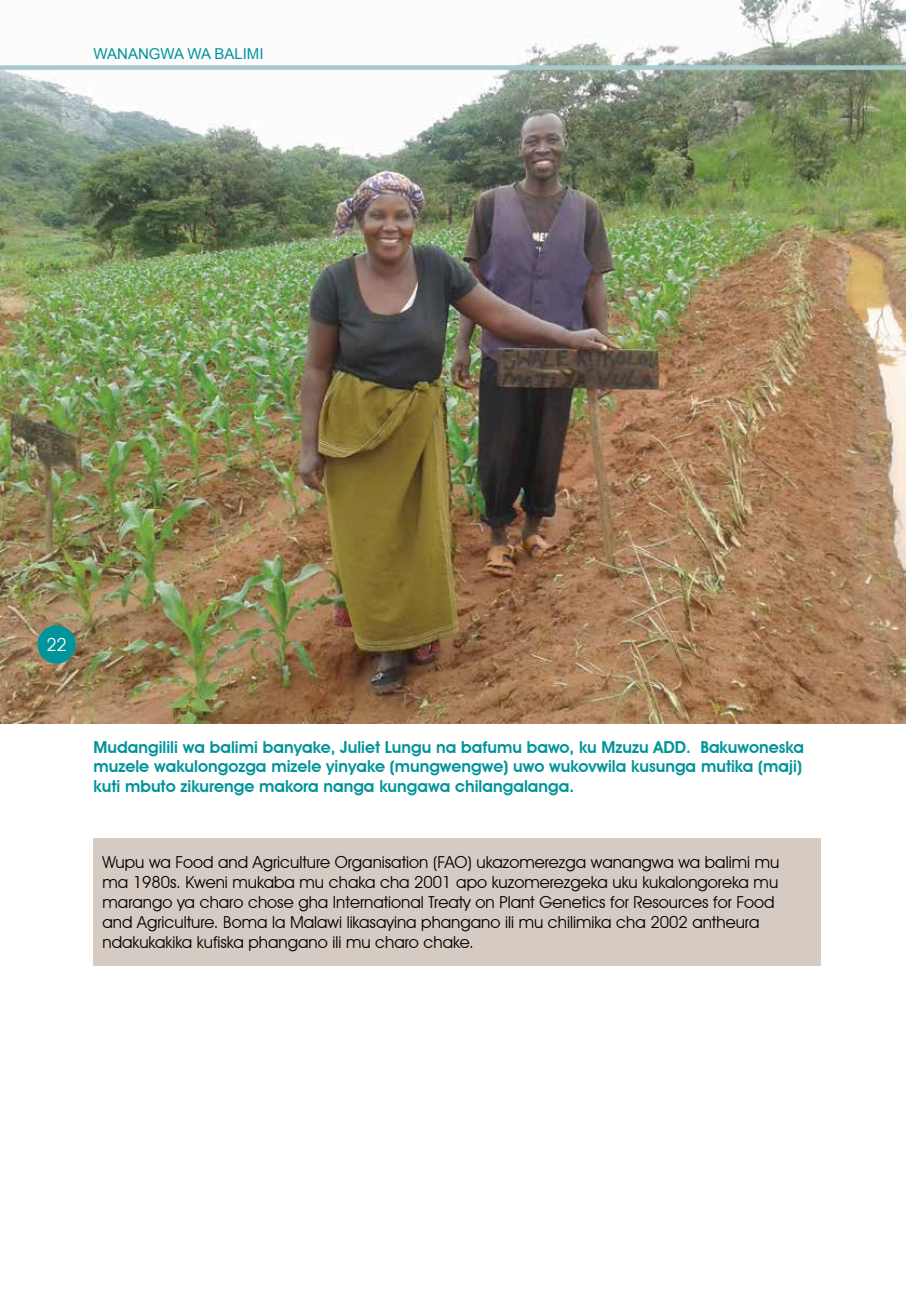
<style>
.page{position:relative;width:906px;height:1289px;background:#fff}
.page>*{position:absolute;margin:0;border:0;box-sizing:border-box;transform-origin:0 0}
.t1{font:18px "Avant Garde IT Cby BT";color:#fff}
.t2{font:16.5px/19.8px "Avant Garde IT Cby BT";color:#000}
.t3{font:600 16.5px/19.8px "Avant Garde IT Cby BT";color:#00949a}
.t4{font:15px "Arial";color:#00949a}
</style>
<div class="page">
<div style="left:94px;top:837px;width:727px;height:128px;background:#d5cbc2"></div>
<img style="left:0;top:0;width:906px;height:723px">
<div style="left:0;top:65px;width:906px;height:5px;background:#a6c9ce"></div>
<div style="left:38px;top:625px;width:38px;height:38px;background:#00949a;border-radius:50%"></div>
<p class="t4" style="left:94px;top:44px;width:172px">WANANGWA WA BALIMI</p>
<p class="t1" style="left:46px;top:634px;width:22px">22</p>
<p class="t3" style="left:94px;top:736px;width:572px">Mudangilili wa balimi banyake, Juliet Lungu na bafumu bawo, ku Mzuzu ADD</p>
<p class="t3" style="left:94px;top:736px;width:712px;text-indent:592px">. Bakuwoneska muzele wakulongozga mizele yinyake (mungwengwe) uwo wukovwila kusunga mutika (maji) kuti mbuto zikurenge makora nanga kungawa chilangalanga.</p>
<p class="t2" style="left:103px;top:852px;width:678px">Wupu wa Food and Agriculture Organisation (FAO) ukazomerezga wanangwa wa balimi mu ma 1980s. Kweni mukaba mu chaka cha 2001 apo kuzomerezgeka uku kukalongoreka mu marango ya charo chose gha International Treaty on Plant Genetics for Resources for Food and Agriculture. Boma la Malawi likasayina phangano ili mu chilimika cha 2002 antheura ndakukakika kufiska phangano ili mu charo chake.</p>
</div>
